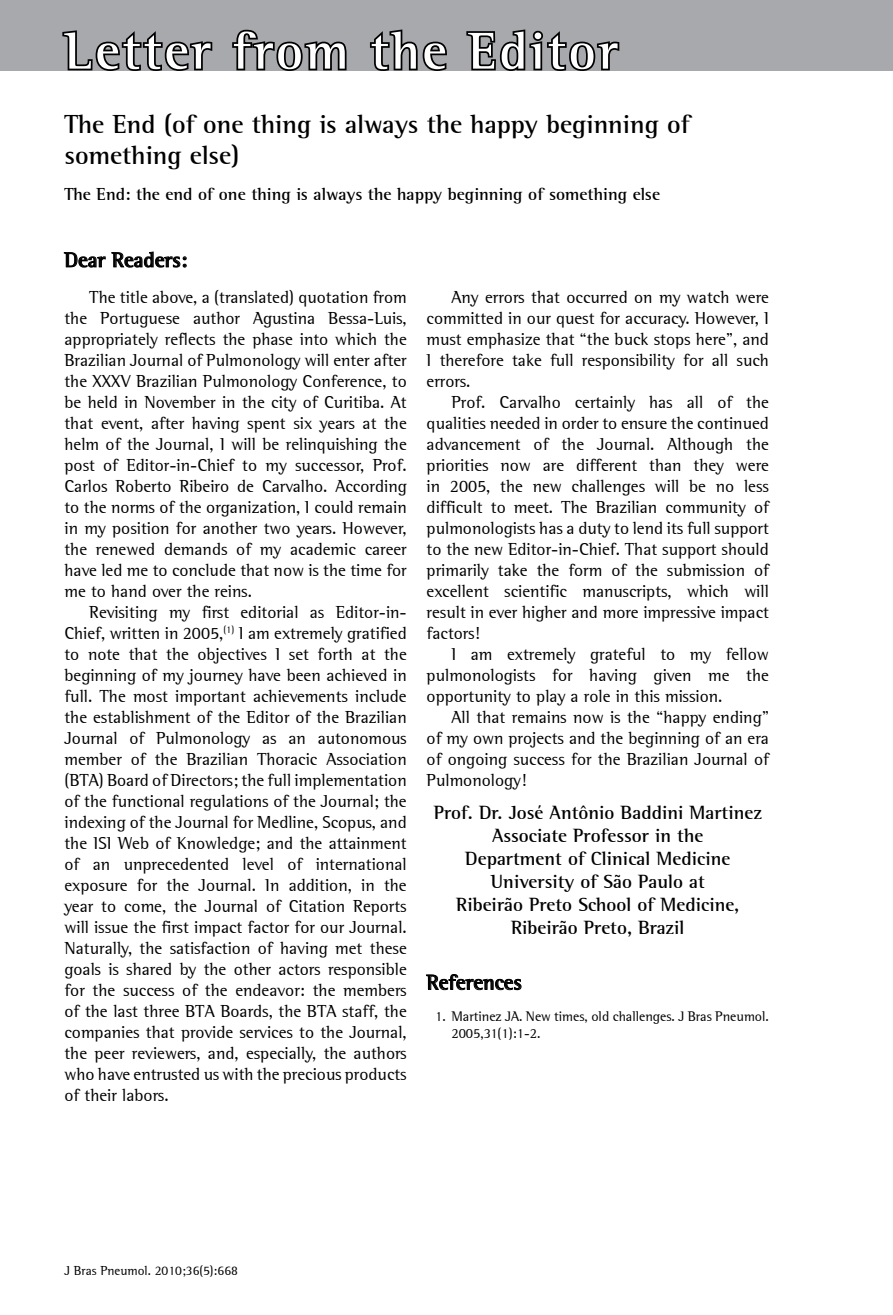
<style>
.page{position:relative;width:893px;height:1315px;background:#fff}
.page>*{position:absolute;margin:0;border:0;box-sizing:border-box;transform-origin:0 0}
.t1{font:700 52.5px "Libre Semi Serif S Si";letter-spacing:.05em;color:#fff}
.t2{font:700 26.25px/31.5px "Libre Semi Serif S Si";color:#000}
.t3{font:700 21px "Libre Semi Serif S Si";color:#000}
.t4{font:700 19.25px/23.1px "Libre Semi Serif S Si";color:#000;text-align:center}
.t5{font:17.5px/21px "Libre Semi Serif S Si";color:#000;text-align:justify}
.t6{font:700 17.5px "Libre Semi Serif S Si";color:#000}
.t7{font:14px/16.8px "Libre Semi Serif S Si";color:#000}
.t8{font:13.12px "Libre Semi Serif S Si";color:#000}
</style>
<div class="page">
<div style="left:0;top:0;width:893px;height:70px;background:#a7a9ac"></div>
<svg style="left:426px;top:974px;width:95px;height:16px"></svg>
<svg style="left:64px;top:252px;width:123px;height:15px"></svg>
<svg style="left:61px;top:30px;width:153px;height:41px"></svg>
<svg style="left:230px;top:29px;width:118px;height:42px"></svg>
<svg style="left:368px;top:29px;width:81px;height:42px"></svg>
<svg style="left:465px;top:29px;width:156px;height:42px"></svg>
<h1 class="t1" style="left:64px;top:19px;width:555px">Letter from the Editor</h1>
<h2 class="t2" style="left:64px;top:108px;width:627px">The End (of one thing is always the happy beginning of something else)</h2>
<p class="t6" style="left:64px;top:184px;width:597px">The End: the end of one thing is always the happy beginning of something else</p>
<p class="t3" style="left:64px;top:247px;width:124px">Dear Readers:</p>
<p class="t5" style="left:64px;top:286px;width:344px;text-indent:25px">The title above, a (translated) quotation from the Portuguese author Agustina Bessa-Luis, appropriately reflects the phase into which the Brazilian Journal of Pulmonology will enter after the XXXV Brazilian Pulmonology Conference, to be held in November in the city of Curitiba. At that event, after having spent six years at the helm of the Journal, I will be relinquishing the post of Editor-in-Chief to my successor, Prof.<br>Carlos Roberto Ribeiro de Carvalho. According to the norms of the organization, I could remain in my position for another two years. However, the renewed demands of my academic career have led me to conclude that now is the time for me to hand over the reins.</p>
<p class="t5" style="left:64px;top:601px;width:344px;text-indent:25px">Revisiting my first editorial as Editor-in-Chief, written in 2005,<sup>(1)</sup> I am extremely gratified to note that the objectives I set forth at the beginning of my journey have been achieved in full. The most important achievements include the establishment of the Editor of the Brazilian Journal of Pulmonology as an autonomous member of the Brazilian Thoracic Association (BTA) Board of Directors; the full implementation of the functional regulations of the Journal; the indexing of the Journal for Medline, Scopus, and the ISI Web of Knowledge; and the attainment of an unprecedented level of international exposure for the Journal. In addition, in the year to come, the Journal of Citation Reports will issue the first impact factor for our Journal.<br>Naturally, the satisfaction of having met these goals is shared by the other actors responsible for the success of the endeavor: the members of the last three BTA Boards, the BTA staff, the companies that provide services to the Journal, the peer reviewers, and, especially, the authors who have entrusted us with the precious products of their labors.</p>
<p class="t5" style="left:427px;top:286px;width:344px;text-indent:25px">Any errors that occurred on my watch were committed in our quest for accuracy. However, I must emphasize that “the buck stops here”, and I therefore take full responsibility for all such errors.</p>
<p class="t5" style="left:427px;top:391px;width:344px;text-indent:25px">Prof. Carvalho certainly has all of the qualities needed in order to ensure the continued advancement of the Journal. Although the priorities now are different than they were in 2005, the new challenges will be no less difficult to meet. The Brazilian community of pulmonologists has a duty to lend its full support to the new Editor-in-Chief. That support should primarily take the form of the submission of excellent scientific manuscripts, which will result in ever higher and more impressive impact factors!</p>
<p class="t5" style="left:427px;top:643px;width:344px;text-indent:25px">I am extremely grateful to my fellow pulmonologists for having given me the opportunity to play a role in this mission.</p>
<p class="t5" style="left:427px;top:706px;width:344px;text-indent:25px">All that remains now is the “happy ending” of my own projects and the beginning of an era of ongoing success for the Brazilian Journal of Pulmonology!</p>
<p class="t4" style="left:434px;top:800px;width:330px">Prof. Dr. José Antônio Baddini Martinez<br>Associate Professor in the<br>Department of Clinical Medicine<br>University of São Paulo at<br>Ribeirão Preto School of Medicine,<br>Ribeirão Preto, Brazil</p>
<p class="t3" style="left:427px;top:969px;width:97px">References</p>
<p class="t7" style="left:451px;top:1008px;width:319px;text-indent:-16px">1. Martinez JA. New times, old challenges. J Bras Pneumol.<br>2005,31(1):1-2.</p>
<p class="t8" style="left:64px;top:1263px;width:175px">J Bras Pneumol. 2010;36(5):668</p>
</div>
